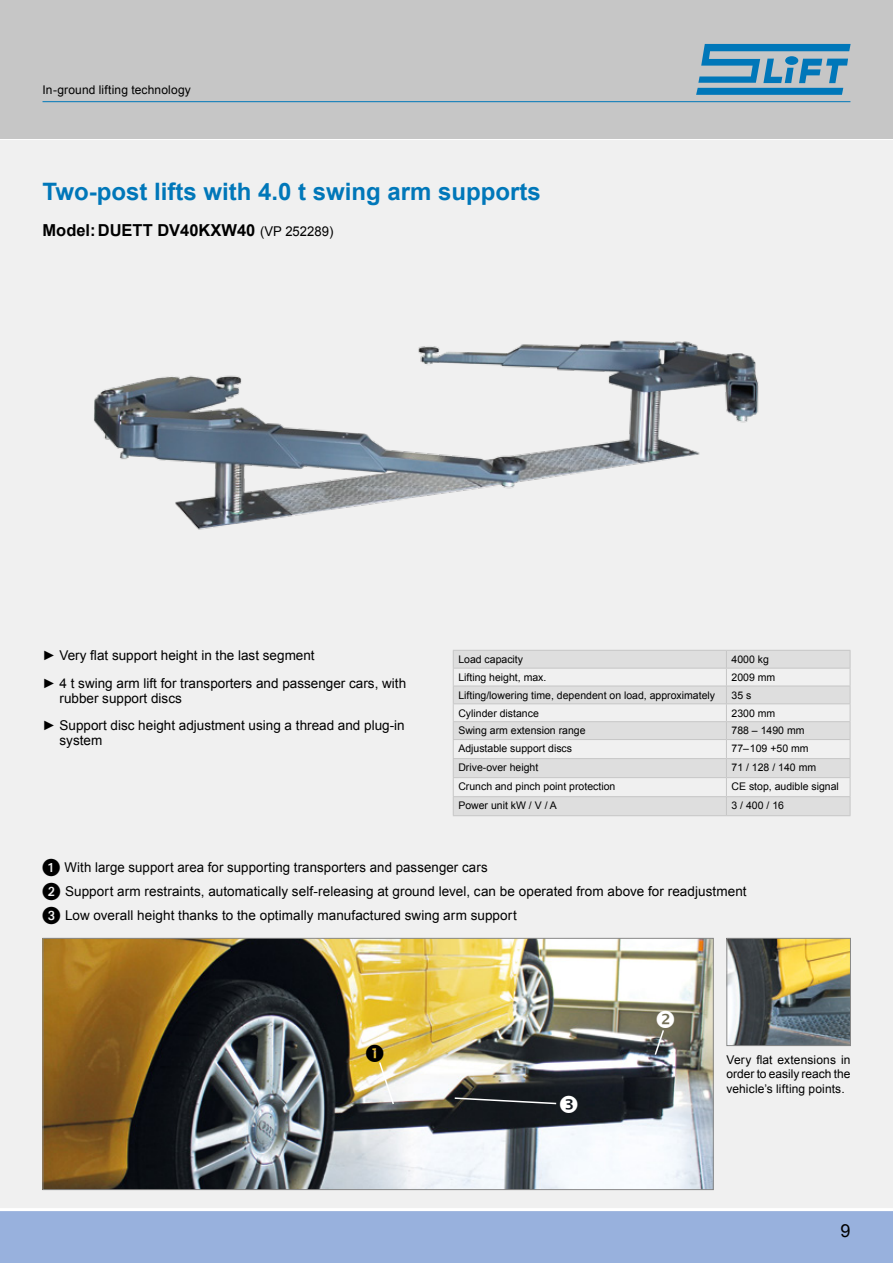
<style>
.page{position:relative;width:893px;height:1263px;background:#fff}
.page>*{position:absolute;margin:0;border:0;box-sizing:border-box;transform-origin:0 0}
.t1{font:700 24px "Arial";color:#0077b9}
.t2{font:18px "Arial";color:#000}
.t3{font:700 16.5px "Arial";color:#000}
.t4{font:13.5px/27.8px "Arial";letter-spacing:.005em;color:#000}
.t5{font:12px/14.4px "Arial";letter-spacing:.01em;color:#000;text-align:justify}
.t6{font:10.5px "Arial";color:#000}
.s1{font-weight:400;font-size:13.5px}
.s2{font-family:"European Pi One";font-size:18px}
</style>
<div class="page">
<div style="left:0;top:118px;width:893px;height:1102px;background:#f0f0f0"></div>
<div style="left:0;top:1209px;width:893px;height:54px;background:#98b1dd"></div>
<hr style="left:0;top:1208px;width:893px;height:3px;background:#fff">
<hr style="left:0;top:137px;width:893px;height:3px;background:#fff">
<div style="left:0;top:0;width:893px;height:139px;background:#c6c6c6"></div>
<svg style="left:696px;top:44px;width:155px;height:51px"></svg>
<hr style="left:43px;top:101px;width:807px;height:1px;background:#0077b9">
<img style="left:94px;top:340px;width:665px;height:190px">
<img style="left:45px;top:940px;width:667px;height:248px">
<div style="left:43px;top:938px;width:671px;height:252px;border:1px solid #878787"></div>
<img style="left:728px;top:940px;width:121px;height:104px">
<div style="left:726px;top:938px;width:125px;height:108px;border:1px solid #878787"></div>
<svg style="left:454px;top:651px;width:396px;height:164px;fill:#dedede"></svg>
<hr style="left:453px;top:668px;width:273px;height:1px;background:#c6c6c6">
<hr style="left:726px;top:668px;width:124px;height:1px;background:#c6c6c6">
<hr style="left:453px;top:686px;width:273px;height:1px;background:#c6c6c6">
<hr style="left:726px;top:686px;width:124px;height:1px;background:#c6c6c6">
<hr style="left:453px;top:703px;width:273px;height:1px;background:#c6c6c6">
<hr style="left:726px;top:703px;width:124px;height:1px;background:#c6c6c6">
<hr style="left:453px;top:721px;width:273px;height:1px;background:#c6c6c6">
<hr style="left:726px;top:721px;width:124px;height:1px;background:#c6c6c6">
<hr style="left:453px;top:739px;width:273px;height:1px;background:#c6c6c6">
<hr style="left:726px;top:739px;width:124px;height:1px;background:#c6c6c6">
<hr style="left:453px;top:758px;width:273px;height:1px;background:#c6c6c6">
<hr style="left:453px;top:777px;width:273px;height:1px;background:#c6c6c6">
<hr style="left:726px;top:758px;width:124px;height:1px;background:#c6c6c6">
<hr style="left:726px;top:777px;width:124px;height:1px;background:#c6c6c6">
<svg style="left:726px;top:651px;width:1px;height:164px"></svg>
<hr style="left:453px;top:796px;width:273px;height:1px;background:#c6c6c6">
<hr style="left:726px;top:796px;width:124px;height:1px;background:#c6c6c6">
<hr style="left:453px;top:650px;width:273px;height:1px;background:#c6c6c6">
<hr style="left:726px;top:650px;width:124px;height:1px;background:#c6c6c6">
<svg style="left:453px;top:651px;width:1px;height:164px"></svg>
<svg style="left:850px;top:651px;width:1px;height:164px"></svg>
<hr style="left:453px;top:815px;width:273px;height:1px;background:#c6c6c6">
<hr style="left:726px;top:815px;width:124px;height:1px;background:#c6c6c6">
<svg style="left:366px;top:1044px;width:29px;height:62px"></svg>
<svg style="left:653px;top:1011px;width:21px;height:45px"></svg>
<svg style="left:453px;top:1095px;width:124px;height:18px;background:#24282b"></svg>
<p class="t5" style="left:43px;top:82px;width:150px">In-ground lifting technology</p>
<h1 class="t1" style="left:43px;top:175px;width:500px">Two-post lifts with 4.0 t swing arm supports</h1>
<p class="t3" style="left:43px;top:219px;width:292px">Model:DUETT DV40KXW40 <span class="s1">(VP 252289)</span></p>
<p class="t4" style="left:43px;top:641px;width:365px">► Very flat support height in the last segment<br>► 4 t swing arm lift for transporters and passenger cars, with</p>
<p class="t4" style="left:43px;top:684px;width:364px;text-indent:17px">rubber support discs<br>► Support disc height adjustment using a thread and plug-in</p>
<p class="t4" style="left:60px;top:727px;width:44px">system</p>
<p class="t6" style="left:458px;top:652px;width:66px">Load capacity</p>
<p class="t6" style="left:731px;top:652px;width:39px">4000 kg</p>
<p class="t6" style="left:458px;top:670px;width:90px">Lifting height, max.</p>
<p class="t6" style="left:731px;top:670px;width:45px">2009 mm</p>
<p class="t6" style="left:458px;top:688px;width:258px">Lifting/lowering time, dependent on load, approximately</p>
<p class="t6" style="left:731px;top:688px;width:21px">35 s</p>
<p class="t6" style="left:458px;top:706px;width:82px">Cylinder distance</p>
<p class="t6" style="left:731px;top:706px;width:45px">2300 mm</p>
<p class="t6" style="left:458px;top:724px;width:129px">Swing arm extension range</p>
<p class="t6" style="left:731px;top:724px;width:74px">788 – 1490 mm</p>
<p class="t6" style="left:458px;top:742px;width:115px">Adjustable support discs</p>
<p class="t6" style="left:731px;top:742px;width:79px">77– 109 +50 mm</p>
<p class="t6" style="left:458px;top:761px;width:81px">Drive-over height</p>
<p class="t6" style="left:731px;top:761px;width:86px">71 / 128 / 140 mm</p>
<p class="t6" style="left:458px;top:780px;width:158px">Crunch and pinch point protection</p>
<p class="t6" style="left:731px;top:780px;width:109px">CE stop, audible signal</p>
<p class="t6" style="left:458px;top:799px;width:100px">Power unit kW / V / A</p>
<p class="t6" style="left:731px;top:799px;width:54px">3 / 400 / 16</p>
<p class="t4" style="left:43px;top:855px;width:706px;line-height:24px"><span class="s2">1</span> With large support area for supporting transporters and passenger cars<br><span class="s2">2</span> Support arm restraints, automatically self-releasing at ground level, can be operated from above for readjustment<br><span class="s2">3</span> Low overall height thanks to the optimally manufactured swing arm support</p>
<p class="t5" style="left:726px;top:1053px;width:126px">Very flat extensions in order to easily reach the vehicle’s lifting points.</p>
<h2 class="t2" style="left:840px;top:1219px;width:12px">9</h2>
</div>
